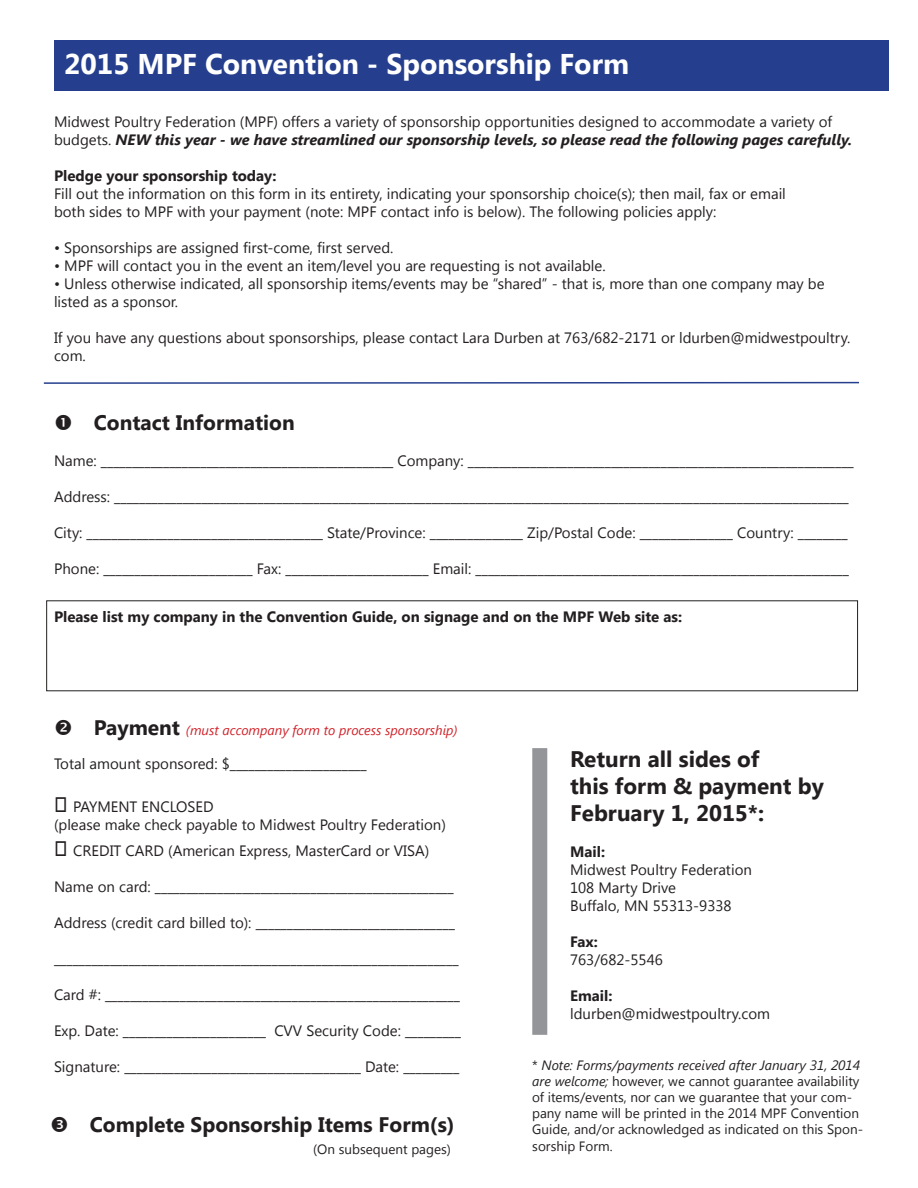
<style>
.page{position:relative;width:918px;height:1188px;background:#fff}
.page>*{position:absolute;margin:0;border:0;box-sizing:border-box;transform-origin:0 0}
.t1{font:700 28.5px "Segoe UI";color:#fff}
.t2{font:700 22.5px/27px "Segoe UI";color:#231f20}
.t3{font:700 21px "Segoe UI";color:#231f20}
.t4{font:15px/18px "Segoe UI";color:#231f20}
.t5{font:700 15px "Segoe UI";color:#231f20}
.t6{font:13.5px/16.2px "Segoe UI";color:#231f20}
.t7{font:italic 13.5px "Segoe UI";color:#d1232a}
.s1{font-weight:700;font-style:italic}
.s2{font-weight:700;font-style:normal;font-size:21px;color:#231f20}
.s3{font-style:italic}
</style>
<div class="page">
<div style="left:54px;top:40px;width:834px;height:50px;background:#253f8e"></div>
<svg style="left:43px;top:381px;width:816px;height:3px"></svg>
<div style="left:532px;top:748px;width:15px;height:287px;background:#939598"></div>
<h1 class="t1" style="left:64px;top:44px;width:567px">2015 MPF Convention - Sponsorship Form</h1>
<p class="t4" style="left:54px;top:112px;width:800px">Midwest Poultry Federation (MPF) offers a variety of sponsorship opportunities designed to accommodate a variety of budgets. <span class="s1">NEW this year - we have streamlined our sponsorship levels, so please read the following pages carefully.</span></p>
<p class="t5" style="left:54px;top:165px;width:224px">Pledge your sponsorship today:</p>
<p class="t4" style="left:54px;top:184px;width:733px">Fill out the information on this form in its entirety, indicating your sponsorship choice(s); then mail, fax or email both sides to MPF with your payment (note: MPF contact info is below). The following policies apply:</p>
<p class="t4" style="left:54px;top:238px;width:341px">• Sponsorships are assigned first-come, first served.</p>
<p class="t4" style="left:54px;top:256px;width:553px">• MPF will contact you in the event an item/level you are requesting is not available.</p>
<p class="t4" style="left:54px;top:274px;width:772px">• Unless otherwise indicated, all sponsorship items/events may be “shared” - that is, more than one company may be listed as a sponsor.</p>
<p class="t4" style="left:54px;top:328px;width:798px">If you have any questions about sponsorships, please contact Lara Durben at 763/682-2171 or ldurben@midwestpoultry. com.</p>
<h3 class="t3" style="left:94px;top:408px;width:203px">Contact Information</h3>
<p class="t4" style="left:54px;top:451px;width:801px">Name: _______________________________________________ Company: ______________________________________________________________</p>
<p class="t4" style="left:54px;top:487px;width:796px">Address: ______________________________________________________________________________________________________________________</p>
<p class="t4" style="left:54px;top:523px;width:795px">City: ______________________________________ State/Province: _______________ Zip/Postal Code: _______________ Country: ________</p>
<p class="t4" style="left:54px;top:559px;width:797px">Phone: ________________________ Fax: _______________________ Email: ____________________________________________________________</p>
<p class="t5" style="left:54px;top:606px;width:630px">Please list my company in the Convention Guide, on signage and on the MPF Web site as:</p>
<p class="t7" style="left:94px;top:721px;width:365px"><span class="s2">Payment</span> (must accompany form to process sponsorship)</p>
<p class="t4" style="left:54px;top:754px;width:314px">Total amount sponsored: $______________________</p>
<p class="t4" style="left:54px;top:797px;width:393px;text-indent:19px">PAYMENT ENCLOSED<br>(please make check payable to Midwest Poultry Federation)</p>
<p class="t4" style="left:73px;top:841px;width:358px">CREDIT CARD (American Express, MasterCard or VISA)</p>
<p class="t4" style="left:54px;top:877px;width:401px">Name on card: ________________________________________________</p>
<p class="t4" style="left:54px;top:913px;width:402px">Address (credit card billed to): ________________________________</p>
<p class="t4" style="left:54px;top:949px;width:406px">_________________________________________________________________</p>
<p class="t4" style="left:54px;top:985px;width:407px">Card #: _________________________________________________________</p>
<p class="t4" style="left:54px;top:1021px;width:409px">Exp. Date: _______________________ CVV Security Code: _________</p>
<p class="t4" style="left:54px;top:1057px;width:407px">Signature: ______________________________________ Date: _________</p>
<h3 class="t3" style="left:90px;top:1110px;width:366px">Complete Sponsorship Items Form(s)</h3>
<p class="t6" style="left:313px;top:1140px;width:139px">(On subsequent pages)</p>
<h2 class="t2" style="left:570px;top:744px;width:255px">Return all sides of<br>this form &amp; payment by<br>February 1, 2015*:</h2>
<p class="t5" style="left:570px;top:841px;width:37px">Mail:</p>
<p class="t4" style="left:570px;top:860px;width:183px">Midwest Poultry Federation<br>108 Marty Drive<br>Buffalo, MN 55313-9338</p>
<p class="t5" style="left:570px;top:931px;width:29px">Fax:</p>
<p class="t4" style="left:570px;top:950px;width:94px">763/682-5546</p>
<p class="t5" style="left:570px;top:985px;width:44px">Email:</p>
<p class="t4" style="left:570px;top:1004px;width:201px">ldurben@midwestpoultry.com</p>
<p class="t6" style="left:532px;top:1056px;width:332px">* <span class="s3">Note: Forms/payments received after January 31, 2014 are welcome;</span> however, we cannot guarantee availability of items/events, nor can we guarantee that your com&shy;pany name will be printed in the 2014 MPF Convention Guide, and/or acknowledged as indicated on this Spon&shy;sorship Form.</p>
</div>
